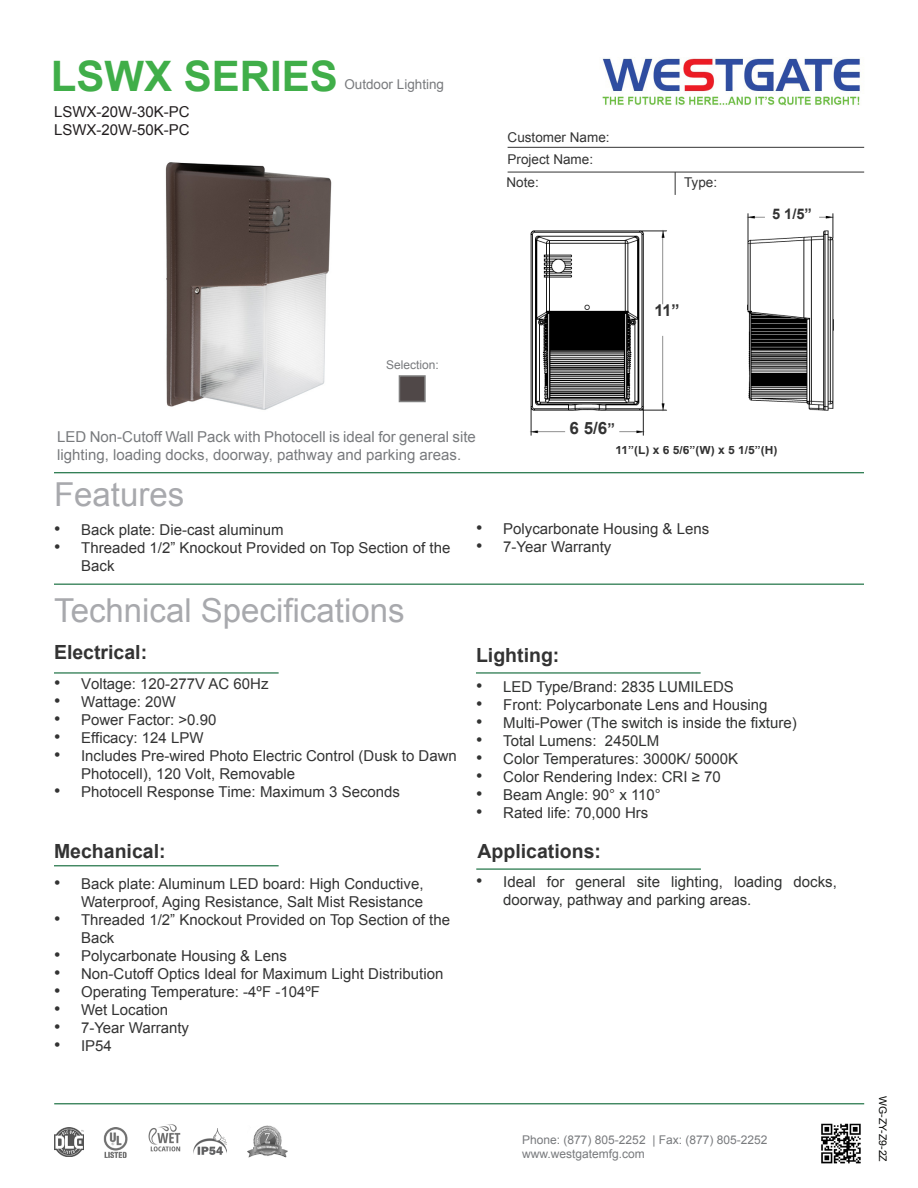
<style>
.page{position:relative;width:918px;height:1188px;background:#fff}
.page>*{position:absolute;margin:0;border:0;box-sizing:border-box;transform-origin:0 0}
.t1{font:700 42px "Arial";color:#40ae49}
.t2{font:33px "Arial";color:#a8a9ad}
.t3{font:700 19.5px "Arial";color:#333}
.t4{font:700 16.95px "Arial";color:#333}
.t5{font:700 16.2px "Arial";color:#333}
.t6{font:15px/18px "Arial";color:#333}
.t7{font:15px/18px "Arial";color:#323332}
.t8{font:15px/18px "Arial";color:#787a7d}
.t9{font:15px "Arial";color:#231f20}
.t10{font:700 14.7px "Arial";color:#333}
.t11{font:13.5px "Arial";color:#333}
.t12{font:13.5px "Arial";color:#787a7d}
.t13{font:12px "Arial";color:#787a7d}
.t14{font:700 12px "Arial";color:#333}
.t15{font:10.5px "Arial";color:#040503}
.s1{font-size:15.15px}
.s2{font-size:18px}
.s3{font-style:inherit}
</style>
<div class="page">
<img style="left:165px;top:162px;width:167px;height:248px">
<hr style="left:54px;top:472px;width:810px;height:1px;background:#0d6736">
<hr style="left:508px;top:147px;width:356px;height:1px;background:#333">
<svg style="left:675px;top:173px;width:1px;height:22px"></svg>
<hr style="left:508px;top:172px;width:356px;height:1px;background:#333">
<hr style="left:54px;top:584px;width:810px;height:1px;background:#0d6736">
<hr style="left:54px;top:672px;width:225px;height:2px;background:#0d6736">
<hr style="left:476px;top:672px;width:225px;height:2px;background:#0d6736">
<hr style="left:54px;top:865px;width:225px;height:1px;background:#0d6736">
<img style="left:602px;top:58px;width:258px;height:48px">
<hr style="left:476px;top:869px;width:225px;height:1px;background:#0d6736">
<hr style="left:54px;top:1103px;width:810px;height:1px;background:#0d6736">
<img style="left:821px;top:1123px;width:40px;height:41px">
<img style="left:530px;top:213px;width:304px;height:223px">
<div style="left:652px;top:304px;width:30px;height:32px;background:#fff"></div>
<div style="left:765px;top:208px;width:54px;height:17px;background:#fff"></div>
<div style="left:565px;top:422px;width:54px;height:19px;background:#fff"></div>
<div style="left:399px;top:375px;width:27px;height:27px;background:#504848;border:2px solid #7f7f7f"></div>
<img style="left:103px;top:1127px;width:25px;height:31px">
<img style="left:54px;top:1127px;width:29px;height:30px">
<img style="left:248px;top:1125px;width:40px;height:33px">
<img style="left:193px;top:1129px;width:33px;height:26px">
<img style="left:148px;top:1124px;width:33px;height:28px">
<p class="t1" style="left:51px;top:48px;width:289px">LSWX SERIES</p>
<p class="t9" style="left:54px;top:102px;width:137px">LSWX-20W-30K-PC</p>
<p class="t9" style="left:54px;top:120px;width:137px">LSWX-20W-50K-PC</p>
<p class="t12" style="left:344px;top:75px;width:101px">Outdoor Lighting</p>
<p class="t11" style="left:508px;top:128px;width:104px">Customer Name:</p>
<p class="t11" style="left:508px;top:150px;width:87px">Project Name:</p>
<p class="t11" style="left:507px;top:173px;width:34px">Note:</p>
<p class="t11" style="left:684px;top:173px;width:35px">Type:</p>
<p class="t10" style="left:772px;top:204px;width:41px">5 1/5”</p>
<p class="t13" style="left:386px;top:357px;width:54px">Selection:</p>
<p class="t8" style="left:57px;top:428px;width:420px">LED Non-Cutoff Wall Pack with Photocell is ideal for general site lighting, loading docks, doorway, pathway and parking areas.</p>
<p class="t2" style="left:54px;top:473px;width:132px">Features</p>
<p class="t5" style="left:654px;top:300px;width:27px">11”</p>
<p class="t4" style="left:570px;top:417px;width:47px">6 5/6<span class="s1">”</span></p>
<p class="t14" style="left:616px;top:442px;width:164px">11”(L) x 6 5/6”(W) x 5 1/5”(H)</p>
<p class="t6" style="left:54px;top:521px;width:231px"><span class="s2">•</span> Back plate: Die-cast aluminum</p>
<p class="t6" style="left:81px;top:539px;width:371px;text-indent:-27px"><span class="s2">•</span> Threaded 1/2” Knockout Provided on Top Section of the<br>Back</p>
<p class="t6" style="left:476px;top:520px;width:234px"><span class="s2">•</span> Polycarbonate Housing &amp; Lens</p>
<p class="t6" style="left:476px;top:538px;width:137px"><span class="s2">•</span> 7-Year Warranty</p>
<p class="t2" style="left:54px;top:589px;width:352px">Technical Specifications</p>
<p class="t3" style="left:54px;top:639px;width:95px">Electrical:</p>
<p class="t3" style="left:476px;top:642px;width:85px">Lighting:</p>
<p class="t6" style="left:54px;top:675px;width:216px"><span class="s2">•</span> Voltage: 120-277V AC 60Hz</p>
<p class="t6" style="left:54px;top:693px;width:124px"><span class="s2">•</span> Wattage: 20W</p>
<p class="t6" style="left:54px;top:711px;width:164px"><span class="s2">•</span> Power Factor: &gt;0.90</p>
<p class="t6" style="left:54px;top:729px;width:151px"><span class="s2">•</span> Efficacy: 12<span class="s3">4</span> LPW</p>
<p class="t6" style="left:81px;top:747px;width:377px;text-indent:-27px"><span class="s2">•</span> Includes Pre-wired Photo Electric Control (Dusk to Dawn<br>Photocell), 120 Volt, Removable</p>
<p class="t6" style="left:54px;top:783px;width:348px"><span class="s2">•</span> Photocell Response Time: Maximum 3 Seconds</p>
<p class="t7" style="left:476px;top:678px;width:259px"><span class="s2">•</span> LED Type/Brand: 2835 LUMILEDS</p>
<p class="t6" style="left:476px;top:696px;width:293px"><span class="s2">•</span> Front: Polycarbonate Lens and Housing</p>
<p class="t7" style="left:476px;top:714px;width:322px"><span class="s2">•</span> Multi-Power (The switch is inside the fixture)</p>
<p class="t7" style="left:476px;top:732px;width:184px"><span class="s2">•</span> Total Lumens: 2450LM</p>
<p class="t7" style="left:476px;top:750px;width:263px"><span class="s2">•</span> Color Temperatures: 3000K/ 5000K</p>
<p class="t7" style="left:476px;top:768px;width:246px"><span class="s2">•</span> Color Rendering Index: CRI ≥ 70</p>
<p class="t7" style="left:476px;top:786px;width:186px"><span class="s2">•</span> Beam Angle: 90° x 110°</p>
<p class="t6" style="left:476px;top:804px;width:174px"><span class="s2">•</span> Rated life: 70,000 Hrs</p>
<p class="t3" style="left:54px;top:838px;width:113px">Mechanical:</p>
<p class="t3" style="left:478px;top:838px;width:125px">Applications:</p>
<p class="t6" style="left:54px;top:875px;width:371px;text-align:right"><span class="s2">•</span> Back plate: Aluminum LED board: High Conductive,<br>Waterproof, Aging Resistance, Salt Mist Resistance</p>
<p class="t6" style="left:81px;top:911px;width:371px;text-indent:-27px"><span class="s2">•</span> Threaded 1/2” Knockout Provided on Top Section of the<br>Back</p>
<p class="t6" style="left:54px;top:947px;width:234px"><span class="s2">•</span> Polycarbonate Housing &amp; Lens</p>
<p class="t6" style="left:54px;top:965px;width:391px"><span class="s2">•</span> Non-Cutoff Optics Ideal for Maximum Light Distribution</p>
<p class="t6" style="left:54px;top:983px;width:268px"><span class="s2">•</span> Operating Temperature: -4ºF -104ºF</p>
<p class="t6" style="left:54px;top:1001px;width:116px"><span class="s2">•</span> Wet Location</p>
<p class="t6" style="left:54px;top:1019px;width:137px"><span class="s2">•</span> 7-Year Warranty</p>
<p class="t6" style="left:54px;top:1037px;width:59px"><span class="s2">•</span> IP54</p>
<p class="t7" style="left:503px;top:873px;width:335px;text-indent:-27px"><span class="s2">•</span> Ideal for general site lighting, loading docks, doorway, pathway and parking areas.</p>
<p class="t13" style="left:522px;top:1132px;width:247px">Phone: (877) 805-2252 | Fax: (877) 805-2252</p>
<p class="t13" style="left:522px;top:1146px;width:124px">www.westgatemfg.com</p>
<p class="t15" style="left:890px;top:1096px;width:67px;rotate:90deg">WG-ZY-Z9-2Z</p>
</div>
